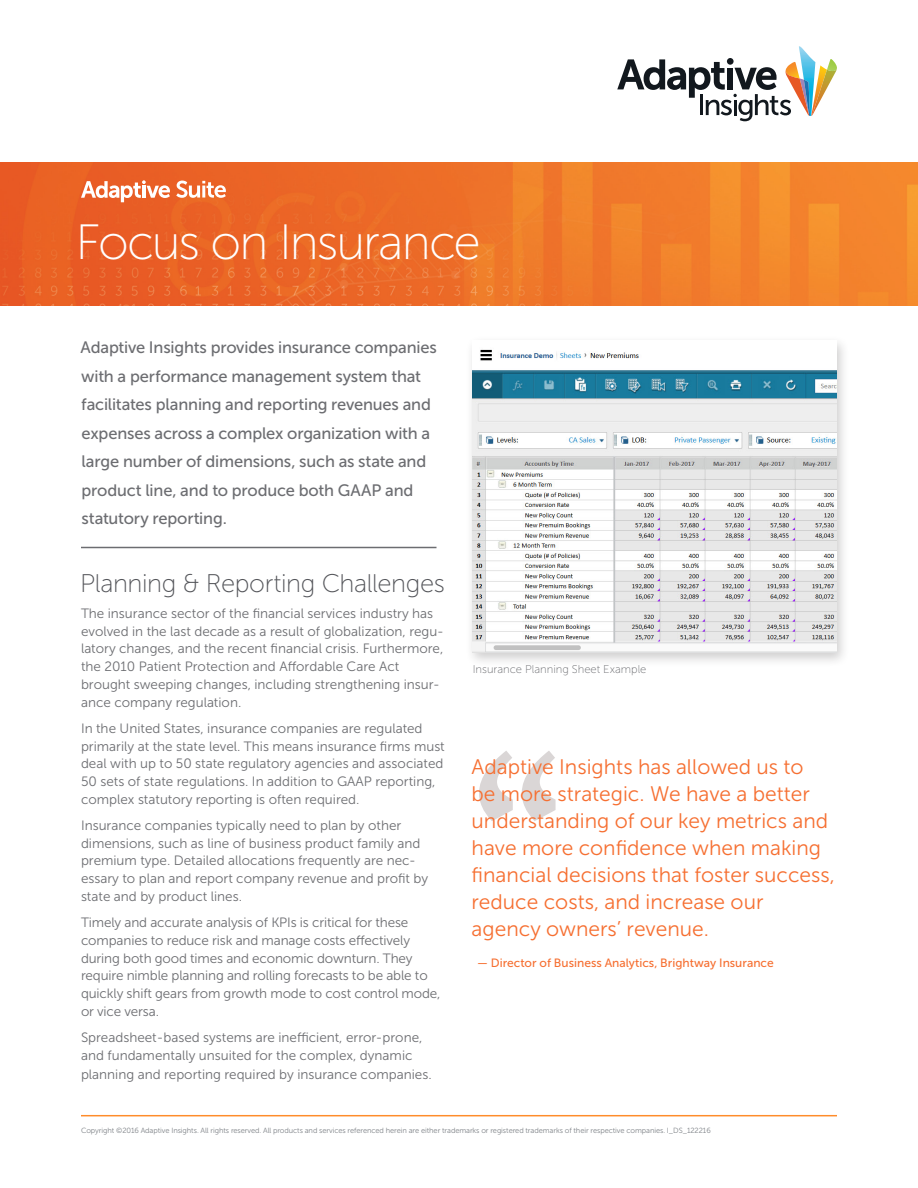
<style>
.page{position:relative;width:918px;height:1188px;background:#fff}
.page>*{position:absolute;margin:0;border:0;box-sizing:border-box;transform-origin:0 0}
.pullquote{font:700 225px "Calluna";color:#dad6d6}
.t1{font:49.5px "Museo Sans 100";letter-spacing:-.04em;color:#fff}
.t2{font:25.5px "Museo Sans 100";letter-spacing:-.015em;color:#54555a}
.pullquote-2{font:21px/27px "Museo Sans 300";color:#f66f31}
.Intro{font:16.5px/28.5px "Museo Sans 500";letter-spacing:-.01em;color:#6c6d71}
.Body{font:13.5px/17.7px "Museo Sans 300";color:#6c6d71}
.pullquote_credit{font:12px "Museo Sans 500";color:#f66f31}
.t3{font:11.25px "Museo Sans 100";color:#6c6d71}
.t4{font:7.5px "Museo Sans 300";letter-spacing:-.01em;color:#7d8186}
</style>
<div class="page">
<hr style="left:81px;top:1115px;width:756px;height:1px;background:#ff8c2b">
<img style="left:0;top:162px;width:918px;height:143px">
<svg style="left:617px;top:46px;width:220px;height:75px"></svg>
<svg style="left:176px;top:181px;width:50px;height:17px"></svg>
<svg style="left:81px;top:180px;width:89px;height:22px"></svg>
<hr style="left:81px;top:547px;width:355px;height:1px;background:#6c6d71">
<div style="left:465px;top:335px;width:385px;height:332px;background:#231f20;opacity:.22"></div>
<img style="left:473px;top:341px;width:364px;height:311px">
<p class="t1" style="left:76px;top:215px;width:407px">Focus on Insurance</p>
<p class="Intro" style="left:81px;top:333px;width:358px">Adaptive Insights provides insurance companies with a performance management system that facilitates planning and reporting revenues and expenses across a complex organization with a large number of dimensions, such as state and product line, and to produce both GAAP and statutory reporting.</p>
<h1 class="t2" style="left:80px;top:569px;width:366px">Planning &amp; Reporting Challenges</h1>
<p class="Body" style="left:81px;top:605px;width:364px">The insurance sector of the financial services industry has evolved in the last decade as a result of globalization, regu&shy;latory changes, and the recent financial crisis. Furthermore, the 2010 Patient Protection and Affordable Care Act brought sweeping changes, including strengthening insur&shy;ance company regulation.</p>
<p class="Body" style="left:81px;top:720px;width:365px">In the United States, insurance companies are regulated primarily at the state level. This means insurance firms must deal with up to 50 state regulatory agencies and associated 50 sets of state regulations. In addition to GAAP reporting, complex statutory reporting is often required.</p>
<p class="Body" style="left:81px;top:817px;width:349px">Insurance companies typically need to plan by other dimensions, such as line of business product family and premium type. Detailed allocations frequently are nec&shy;essary to plan and report company revenue and profit by state and by product lines.</p>
<p class="Body" style="left:81px;top:914px;width:361px">Timely and accurate analysis of KPIs is critical for these companies to reduce risk and manage costs effectively during both good times and economic downturn. They require nimble planning and rolling forecasts to be able to quickly shift gears from growth mode to cost control mode, or vice versa.</p>
<p class="Body" style="left:81px;top:1029px;width:343px">Spreadsheet-based systems are inefficient, error-prone, and fundamentally unsuited for the complex, dynamic</p>
<p class="Body" style="left:81px;top:1066px;width:352px">planning and reporting required by insurance companies.</p>
<p class="t3" style="left:473px;top:663px;width:175px">Insurance Planning Sheet Example</p>
<p class="pullquote" style="left:472px;top:701px;width:91px">“</p>
<p class="pullquote-2" style="left:472px;top:753px;width:365px">Adaptive Insights has allowed us to<br>be more strategic. We have a better understanding of our key metrics and have more confidence when making financial decisions that foster success, reduce costs, and increase our agency owners’ revenue.</p>
<p class="pullquote_credit" style="left:477px;top:957px;width:298px">— Director of Business Analytics, Brightway Insurance</p>
<p class="t4" style="left:81px;top:1126px;width:631px">Copyright ©2016 Adaptive Insights. All rights reserved. All products and services referenced herein are either trademarks or registered trademarks of their respective companies. I_DS_122216</p>
</div>
